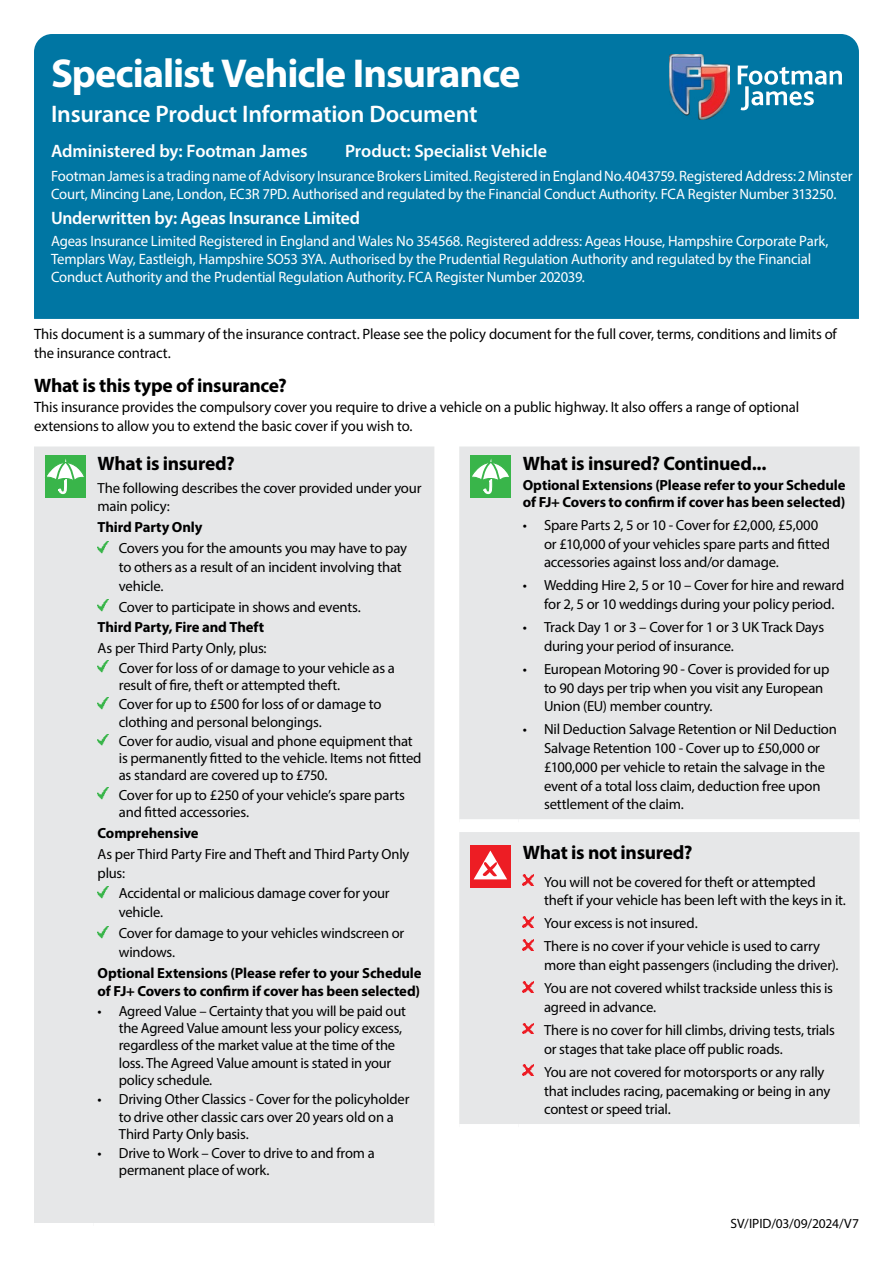
<style>
.page{position:relative;width:893px;height:1263px;background:#fff}
.page>*{position:absolute;margin:0;border:0;box-sizing:border-box;transform-origin:0 0}
.Form_title{font:700 40.5px "Myriad Pro";letter-spacing:-.025em;color:#fff}
.Form_sub_title{font:600 24px "Myriad Pro";letter-spacing:-.005em;color:#fff}
.Cover_subhead{font:700 19.5px "Myriad Pro";letter-spacing:-.015em;color:#000}
.Company_Product_header{font:600 18px "Myriad Pro";letter-spacing:-.005em;color:#fff}
.Form_intro{font:600 18px "Myriad Pro";letter-spacing:-.02em;color:#fff}
.Form_intro-2{font:15px/18px "Myriad Pro";letter-spacing:-.015em;color:#fff}
.Form_intro-3{font:15px/19.5px "Myriad Pro";letter-spacing:-.01em;color:#000}
.Covered_bullets{font:14.7px/18.8px "Myriad Pro";letter-spacing:-.015em;color:#000}
.Covered_bullets-2{font:700 14.7px/16.5px "Myriad Pro";letter-spacing:-.01em;color:#000}
.t1{font:13.5px "Myriad Pro";color:#000}
</style>
<div class="page">
<div style="left:459px;top:832px;width:401px;height:292px;background:#e6e7e8"></div>
<div style="left:470px;top:845px;width:41px;height:42px;background:#ed1d24"></div>
<svg style="left:474px;top:850px;width:33px;height:29px"></svg>
<svg style="left:523px;top:875px;width:11px;height:11px"></svg>
<svg style="left:523px;top:916px;width:11px;height:11px"></svg>
<svg style="left:523px;top:939px;width:11px;height:11px"></svg>
<svg style="left:523px;top:981px;width:11px;height:11px"></svg>
<svg style="left:523px;top:1023px;width:11px;height:11px"></svg>
<svg style="left:523px;top:1065px;width:11px;height:11px"></svg>
<div style="left:459px;top:446px;width:401px;height:373px;background:#e6e7e8"></div>
<div style="left:470px;top:455px;width:41px;height:43px;background:#39b54a"></div>
<svg style="left:472px;top:459px;width:37px;height:35px"></svg>
<div style="left:34px;top:446px;width:400px;height:777px;background:#e6e7e8"></div>
<div style="left:45px;top:455px;width:41px;height:43px;background:#39b54a"></div>
<svg style="left:47px;top:459px;width:37px;height:35px"></svg>
<svg style="left:98px;top:541px;width:10px;height:12px"></svg>
<svg style="left:98px;top:600px;width:10px;height:11px"></svg>
<svg style="left:98px;top:661px;width:10px;height:12px"></svg>
<svg style="left:98px;top:697px;width:10px;height:12px"></svg>
<svg style="left:98px;top:734px;width:10px;height:12px"></svg>
<svg style="left:98px;top:788px;width:10px;height:12px"></svg>
<svg style="left:98px;top:886px;width:10px;height:12px"></svg>
<svg style="left:98px;top:926px;width:10px;height:12px"></svg>
<div style="left:34px;top:34px;width:825px;height:285px;background:#0076a3"></div>
<img style="left:669px;top:54px;width:60px;height:66px">
<svg style="left:738px;top:66px;width:104px;height:44px"></svg>
<p class="Form_title" style="left:51px;top:47px;width:471px">Specialist Vehicle Insurance</p>
<p class="Form_sub_title" style="left:51px;top:99px;width:428px">Insurance Product Information Document</p>
<p class="Company_Product_header" style="left:51px;top:139px;width:258px">Administered by: Footman James</p>
<p class="Company_Product_header" style="left:345px;top:139px;width:203px">Product: Specialist Vehicle</p>
<p class="Form_intro-2" style="left:51px;top:167px;width:803px">Footman James is a trading name of Advisory Insurance Brokers Limited. Registered in England No.4043759. Registered Address: 2 Minster<br>Court, Mincing Lane, London, EC3R 7PD. Authorised and regulated by the Financial Conduct Authority. FCA Register Number 313250.</p>
<p class="Form_intro" style="left:51px;top:206px;width:310px">Underwritten by: Ageas Insurance Limited</p>
<p class="Form_intro-2" style="left:51px;top:232px;width:779px">Ageas Insurance Limited Registered in England and Wales No 354568. Registered address: Ageas House, Hampshire Corporate Park,<br>Templars Way, Eastleigh, Hampshire SO53 3YA. Authorised by the Prudential Regulation Authority and regulated by the Financial<br>Conduct Authority and the Prudential Regulation Authority. FCA Register Number 202039.</p>
<p class="Form_intro-3" style="left:34px;top:324px;width:804px">This document is a summary of the insurance contract. Please see the policy document for the full cover, terms, conditions and limits of the insurance contract.</p>
<p class="Cover_subhead" style="left:34px;top:373px;width:254px">What is this type of insurance?</p>
<p class="Form_intro-3" style="left:34px;top:397px;width:767px">This insurance provides the compulsory cover you require to drive a vehicle on a public highway. It also offers a range of optional extensions to allow you to extend the basic cover if you wish to.</p>
<p class="Cover_subhead" style="left:98px;top:450px;width:139px">What is insured?</p>
<p class="Covered_bullets" style="left:98px;top:478px;width:325px">The following describes the cover provided under your main policy:</p>
<p class="Covered_bullets-2" style="left:98px;top:519px;width:106px">Third Party Only</p>
<p class="Covered_bullets" style="left:119px;top:539px;width:290px">Covers you for the amounts you may have to pay to others as a result of an incident involving that vehicle.</p>
<p class="Covered_bullets" style="left:119px;top:597px;width:244px">Cover to participate in shows and events.</p>
<p class="Covered_bullets-2" style="left:98px;top:619px;width:168px">Third Party, Fire and Theft</p>
<p class="Covered_bullets" style="left:98px;top:639px;width:171px">As per Third Party Only, plus:</p>
<p class="Covered_bullets" style="left:119px;top:659px;width:278px;line-height:17.2px">Cover for loss of or damage to your vehicle as a result of fire, theft or attempted theft.</p>
<p class="Covered_bullets" style="left:119px;top:695px;width:264px;line-height:17.2px">Cover for up to £500 for loss of or damage to clothing and personal belongings.</p>
<p class="Covered_bullets" style="left:119px;top:732px;width:304px;line-height:17.2px">Cover for audio, visual and phone equipment that is permanently fitted to the vehicle. Items not fitted as standard are covered up to £750.</p>
<p class="Covered_bullets" style="left:119px;top:786px;width:288px;line-height:17.2px">Cover for up to £250 of your vehicle’s spare parts and fitted accessories.</p>
<p class="Covered_bullets-2" style="left:98px;top:824px;width:103px">Comprehensive</p>
<p class="Covered_bullets" style="left:98px;top:844px;width:313px">As per Third Party Fire and Theft and Third Party Only plus:</p>
<p class="Covered_bullets" style="left:119px;top:884px;width:272px">Accidental or malicious damage cover for your vehicle.</p>
<p class="Covered_bullets" style="left:119px;top:923px;width:287px">Cover for damage to your vehicles windscreen or windows.</p>
<p class="Covered_bullets-2" style="left:98px;top:963px;width:326px;line-height:18.8px">Optional Extensions (Please refer to your Schedule of FJ+ Covers to confirm if cover has been selected)</p>
<p class="Covered_bullets" style="left:119px;top:1002px;width:289px;line-height:17.2px;text-indent:-21px">• Agreed Value – Certainty that you will be paid out the Agreed Value amount less your policy excess, regardless of the market value at the time of the loss. The Agreed Value amount is stated in your policy schedule.</p>
<p class="Covered_bullets" style="left:119px;top:1090px;width:292px;line-height:17.2px;text-indent:-21px">• Driving Other Classics - Cover for the policyholder to drive other classic cars over 20 years old on a<br>Third Party Only basis.</p>
<p class="Covered_bullets" style="left:119px;top:1144px;width:257px;line-height:17.2px;text-indent:-21px">• Drive to Work – Cover to drive to and from a permanent place of work.</p>
<p class="Cover_subhead" style="left:523px;top:450px;width:245px">What is insured? Continued...</p>
<p class="Covered_bullets-2" style="left:523px;top:477px;width:324px">Optional Extensions (Please refer to your Schedule of FJ+ Covers to confirm if cover has been selected)</p>
<p class="Covered_bullets" style="left:544px;top:515px;width:288px;text-indent:-21px">• Spare Parts 2, 5 or 10 - Cover for £2,000, £5,000 or £10,000 of your vehicles spare parts and fitted accessories against loss and/or damage.</p>
<p class="Covered_bullets" style="left:544px;top:576px;width:302px;text-indent:-21px">• Wedding Hire 2, 5 or 10 – Cover for hire and reward for 2, 5 or 10 weddings during your policy period.</p>
<p class="Covered_bullets" style="left:544px;top:618px;width:282px;text-indent:-21px">• Track Day 1 or 3 – Cover for 1 or 3 UK Track Days during your period of insurance.</p>
<p class="Covered_bullets" style="left:544px;top:659px;width:287px;text-indent:-21px">• European Motoring 90 - Cover is provided for up to 90 days per trip when you visit any European<br>Union (EU) member country.</p>
<p class="Covered_bullets" style="left:544px;top:720px;width:294px;text-indent:-21px">• Nil Deduction Salvage Retention or Nil Deduction Salvage Retention 100 - Cover up to £50,000 or £100,000 per vehicle to retain the salvage in the event of a total loss claim, deduction free upon settlement of the claim.</p>
<p class="Cover_subhead" style="left:523px;top:840px;width:171px">What is not insured?</p>
<p class="Covered_bullets" style="left:544px;top:872px;width:303px">You will not be covered for theft or attempted theft if your vehicle has been left with the keys in it.</p>
<p class="Covered_bullets" style="left:544px;top:914px;width:155px">Your excess is not insured.</p>
<p class="Covered_bullets" style="left:544px;top:937px;width:296px">There is no cover if your vehicle is used to carry more than eight passengers (including the driver).</p>
<p class="Covered_bullets" style="left:544px;top:979px;width:291px">You are not covered whilst trackside unless this is agreed in advance.</p>
<p class="Covered_bullets" style="left:544px;top:1020px;width:292px">There is no cover for hill climbs, driving tests, trials or stages that take place off public roads.</p>
<p class="Covered_bullets" style="left:544px;top:1062px;width:288px">You are not covered for motorsports or any rally that includes racing, pacemaking or being in any contest or speed trial.</p>
<p class="t1" style="left:730px;top:1215px;width:130px">SV/IPID/03/09/2024/V7</p>
</div>
